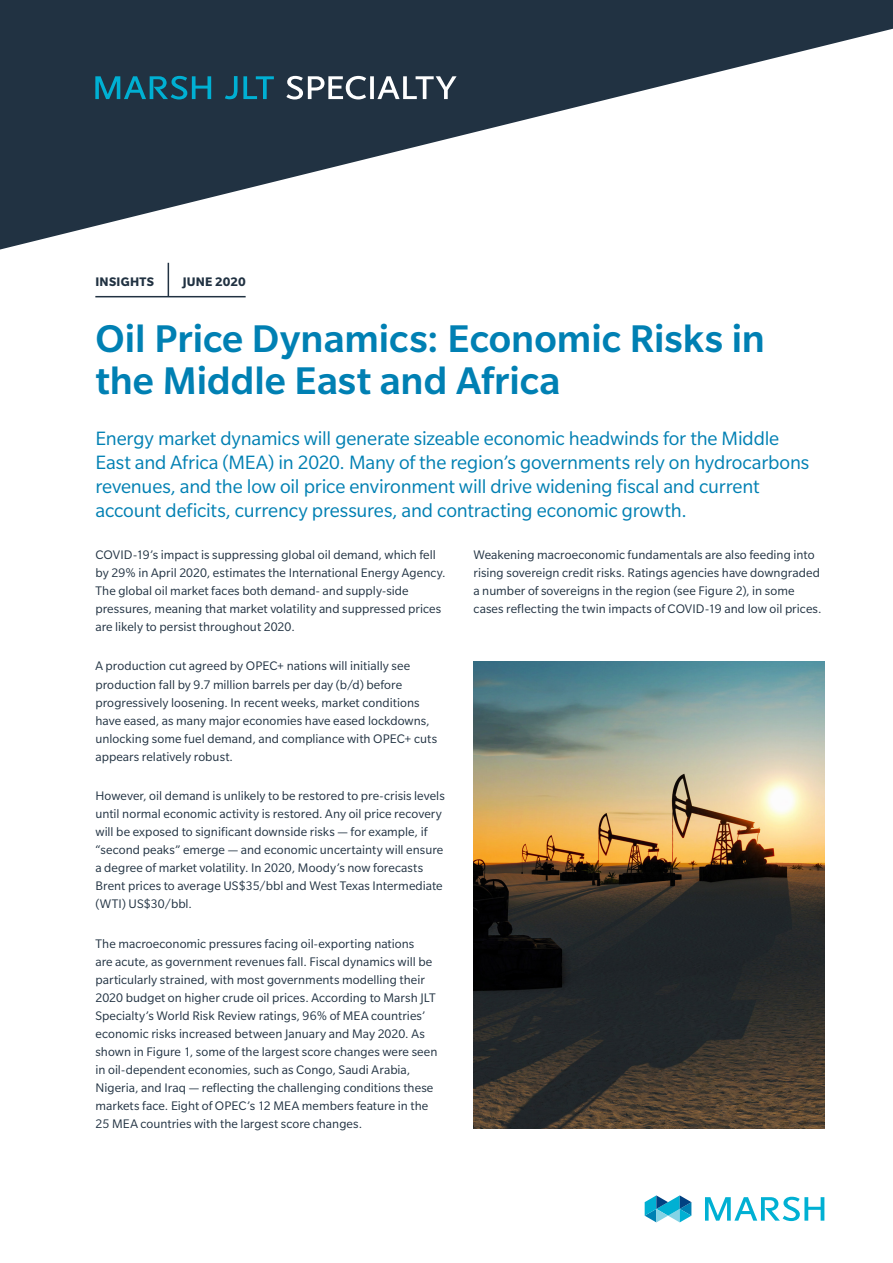
<style>
.page{position:relative;width:893px;height:1263px;background:#fff}
.page>*{position:absolute;margin:0;border:0;box-sizing:border-box;transform-origin:0 0}
.Page_Headline_28_28{font:500 42px/42px "Slate Pro";color:#0080b3}
.Body_Intro_14_16{font:21px/24px "Slate Pro";letter-spacing:-.01em;color:#0080b3}
.Body_Text_9_12{font:13.5px/18px "Slate Pro";letter-spacing:.005em;color:#213242}
.t1{font:700 13.5px "Slate Pro";letter-spacing:.02em;color:#213242}
</style>
<div class="page">
<hr style="left:95px;top:296px;width:151px;height:1px;background:#213242">
<hr style="left:168px;top:263px;width:1px;height:34px;background:#213242">
<svg style="left:0;top:0;width:893px;height:250px;fill:#213242"></svg>
<img style="left:473px;top:661px;width:351px;height:467px">
<svg style="left:645px;top:1195px;width:46px;height:27px"></svg>
<svg style="left:705px;top:1197px;width:119px;height:24px"></svg>
<svg style="left:225px;top:76px;width:49px;height:23px"></svg>
<svg style="left:286px;top:76px;width:171px;height:23px"></svg>
<svg style="left:95px;top:76px;width:116px;height:23px"></svg>
<p class="t1" style="left:95px;top:274px;width:60px">INSIGHTS</p>
<p class="t1" style="left:183px;top:274px;width:65px">JUNE 2020</p>
<p class="Page_Headline_28_28" style="left:95px;top:317px;width:671px">Oil Price Dynamics: Economic Risks in the Middle East and Africa</p>
<p class="Body_Intro_14_16" style="left:95px;top:426px;width:715px">Energy market dynamics will generate sizeable economic headwinds for the Middle East and Africa (MEA) in 2020. Many of the region’s governments rely on hydrocarbons revenues, and the low oil price environment will drive widening fiscal and current account deficits, currency pressures, and contracting economic growth.</p>
<p class="Body_Text_9_12" style="left:95px;top:545px;width:352px">COVID-19’s impact is suppressing global oil demand, which fell by 29% in April 2020, estimates the International Energy Agency.<br>The global oil market faces both demand- and supply-side pressures, meaning that market volatility and suppressed prices are likely to persist throughout 2020.</p>
<p class="Body_Text_9_12" style="left:95px;top:657px;width:343px">A production cut agreed by OPEC+ nations will initially see production fall by 9.7 million barrels per day (b/d) before progressively loosening. In recent weeks, market conditions have eased, as many major economies have eased lockdowns, unlocking some fuel demand, and compliance with OPEC+ cuts appears relatively robust.</p>
<p class="Body_Text_9_12" style="left:95px;top:787px;width:351px">However, oil demand is unlikely to be restored to pre-crisis levels until normal economic activity is restored. Any oil price recovery will be exposed to significant downside risks — for example, if “second peaks” emerge — and economic uncertainty will ensure a degree of market volatility. In 2020, Moody’s now forecasts Brent prices to average US$35/bbl and West Texas Intermediate (WTI) US$30/bbl.</p>
<p class="Body_Text_9_12" style="left:95px;top:934px;width:343px">The macroeconomic pressures facing oil-exporting nations<br>are acute, as government revenues fall. Fiscal dynamics will be particularly strained, with most governments modelling their 2020 budget on higher crude oil prices. According to Marsh JLT Specialty’s World Risk Review ratings, 96% of MEA countries’ economic risks increased between January and May 2020. As shown in Figure 1, some of the largest score changes were seen in oil-dependent economies, such as Congo, Saudi Arabia, Nigeria, and Iraq — reflecting the challenging conditions these markets face. Eight of OPEC’s 12 MEA members feature in the 25 MEA countries with the largest score changes.</p>
<p class="Body_Text_9_12" style="left:473px;top:545px;width:350px">Weakening macroeconomic fundamentals are also feeding into rising sovereign credit risks. Ratings agencies have downgraded a number of sovereigns in the region (see Figure 2), in some cases reflecting the twin impacts of COVID-19 and low oil prices.</p>
</div>
